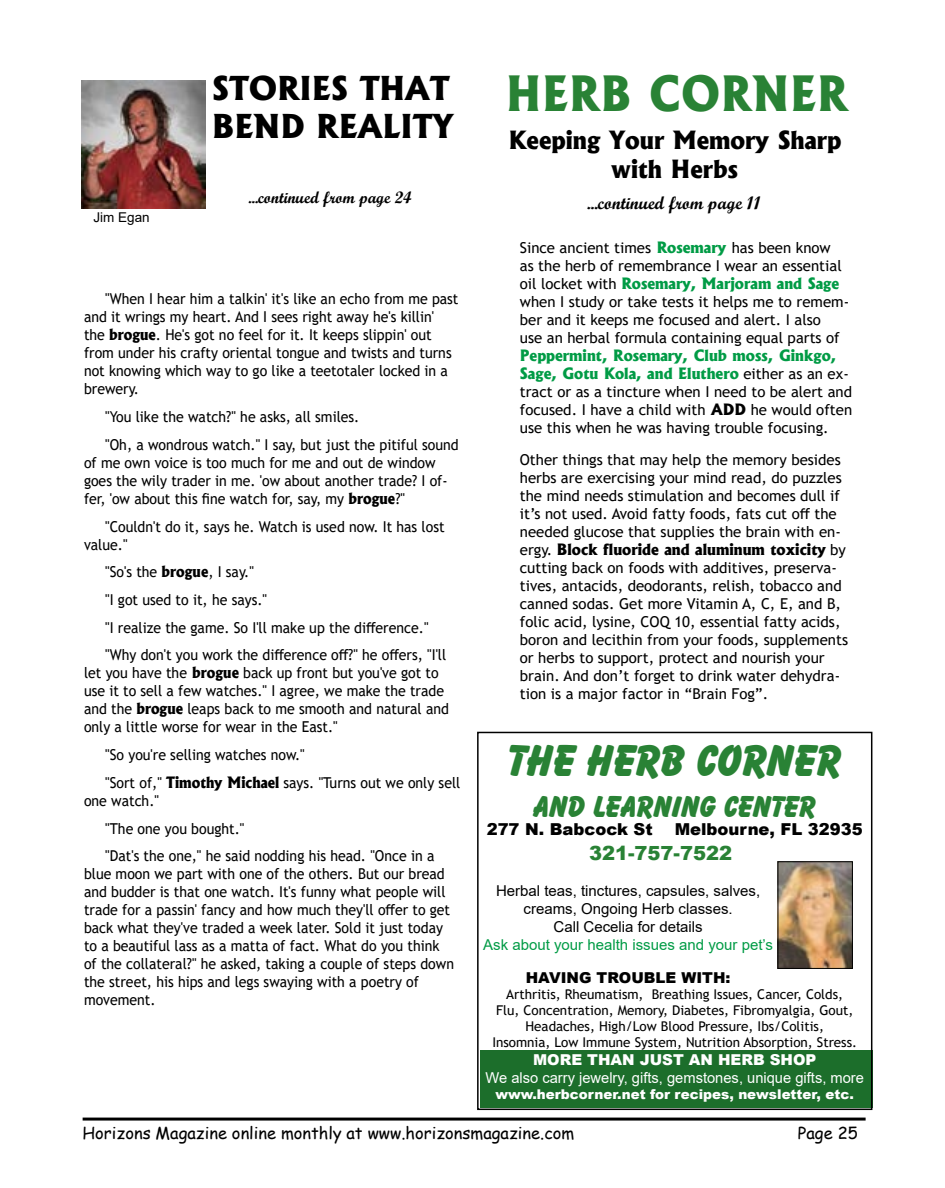
<style>
.page{position:relative;width:945px;height:1188px;background:#fff}
.page>*{position:absolute;margin:0;border:0;box-sizing:border-box;transform-origin:0 0}
.t1{font:800 46.5px "Albertus";letter-spacing:.02em;color:#298235;scale:.93 1}
.t2{font:700 46.35px "Balloon D Extr";color:#298235}
.t3{font:800 31.5px/37.8px "Albertus";color:#000}
.t4{font:700 31.35px "Balloon D Extr";color:#298235}
.t5{font:800 24px/28.8px "Albertus";color:#000;text-align:center}
.t6{font:900 19.5px "Arial";color:#298235}
.t7{font:18px "Script MT Bold";color:#000}
.t8{font:16.5px "Comic Sans MS";color:#000}
.t9{font:900 16.5px "Arial";color:#000}
.t10{font:16.5px "Script MT Bold";color:#000}
.t11{font:15px/18px "Trebuchet MS";color:#000;scale:.94 1}
.t12{font:15px/18px "Trebuchet MS";color:#000}
.t13{font:800 15px/18px "Albertus";color:#009b45}
.t14{font:15px/18px "Arial";color:#000;text-align:center}
.t15{font:15px "Arial";color:#fff}
.t16{font:800 15px "Albertus";color:#000}
.t17{font:15px "Arial";color:#009b45}
.t18{font:900 15px "Arial";color:#fff}
.t19{font:900 15px "Arial";color:#000}
.t20{font:13.5px/16.2px "Trebuchet MS";color:#000;text-align:center}
.t21{font:900 13.5px "Arial";color:#fff}
.t22{font:13.5px "Arial";color:#000}
.s1{font-family:"Albertus";font-weight:800}
.s2{font-family:"Albertus";font-weight:800;color:#009b45}
.s3{font-family:"Trebuchet MS";font-weight:400;color:#000}
.s4{font-family:"Trebuchet MS";font-weight:400}
</style>
<div class="page">
<hr style="left:83px;top:1118px;width:783px;height:3px;background:#000">
<img style="left:81px;top:81px;width:124px;height:127px">
<div style="left:480px;top:1051px;width:392px;height:57px;background:#1c6e2b"></div>
<div style="left:477px;top:732px;width:395px;height:378px;border:2px solid #000"></div>
<img style="left:780px;top:864px;width:71px;height:103px">
<div style="left:778px;top:862px;width:75px;height:107px;border:1px solid #000"></div>
<h3 class="t3" style="left:212px;top:70px;width:243px">STORIES THAT<br>BEND REALITY</h3>
<p class="t22" style="left:93px;top:208px;width:58px">Jim Egan</p>
<p class="t10" style="left:248px;top:187px;width:165px">...continued from page 24</p>
<p class="t11" style="left:84px;top:290px;width:400px;text-indent:21px">"When I hear him a talkin' it's like an echo from me past and it wrings my heart. And I sees right away he's killin' the <span class="s1">brogue</span>. He's got no feel for it. It keeps slippin' out from under his crafty oriental tongue and twists and turns not knowing which way to go like a teetotaler locked in a brewery.</p>
<p class="t11" style="left:105px;top:403px;width:378px;line-height:27.8px">"You like the watch?" he asks, all smiles.<br>"Oh, a wondrous watch." I say, but just the pitiful sound</p>
<p class="t11" style="left:84px;top:453px;width:389px">of me own voice is too much for me and out de window goes the wily trader in me. 'ow about another trade? I of&shy;fer, 'ow about this fine watch for, say, my <span class="s1">brogue</span>?"</p>
<p class="t11" style="left:84px;top:517px;width:385px;text-indent:21px">"Couldn't do it, says he. Watch is used now. It has lost value."</p>
<p class="t11" style="left:105px;top:558px;width:364px;line-height:27.8px">"So's the <span class="s1">brogue</span>, I say."<br>"I got used to it, he says."<br>"I realize the game. So I'll make up the difference." "Why don't you work the difference off?" he offers, "I'll</p>
<p class="t11" style="left:84px;top:664px;width:390px">let you have the <span class="s1">brogue</span> back up front but you've got to use it to sell a few watches." I agree, we make the trade and the <span class="s1">brogue</span> leaps back to me smooth and natural and only a little worse for wear in the East."</p>
<p class="t11" style="left:105px;top:741px;width:379px;line-height:27.8px">"So you're selling watches now."<br>"Sort of," <span class="s1">Timothy Michael</span> says. "Turns out we only sell</p>
<p class="t11" style="left:105px;top:787px;width:352px;line-height:27.8px;text-indent:-21px">one watch."<br>"The one you bought."<br>"Dat's the one," he said nodding his head. "Once in a</p>
<p class="t11" style="left:84px;top:865px;width:395px">blue moon we part with one of the others. But our bread and budder is that one watch. It's funny what people will trade for a passin' fancy and how much they'll offer to get back what they've traded a week later. Sold it just today to a beautiful lass as a matta of fact. What do you think of the collateral?" he asked, taking a couple of steps down the street, his hips and legs swaying with a poetry of movement.</p>
<h1 class="t1" style="left:506px;top:65px;width:369px">HERB CORNER</h1>
<h3 class="t5" style="left:509px;top:126px;width:334px">Keeping Your Memory Sharp with Herbs</h3>
<p class="t7" style="left:587px;top:192px;width:175px">...continued from page 11</p>
<p class="t12" style="left:520px;top:239px;width:323px">Since ancient times <span class="s2">Rosemary</span> has been know as the herb of remembrance I wear an essential</p>
<p class="t13" style="left:520px;top:275px;width:321px"><span class="s3">oil locket with</span> Rosemary, Marjoram and Sage</p>
<p class="t12" style="left:520px;top:293px;width:331px">when I study or take tests it helps me to remem&shy;ber and it keeps me focused and alert. I also<br>use an herbal formula containing equal parts of</p>
<p class="t13" style="left:520px;top:347px;width:331px">Peppermint, Rosemary, Club moss, Ginkgo,<br>Sage, Gotu Kola, and Eluthero <span class="s3">either as an ex-</span></p>
<p class="t12" style="left:520px;top:383px;width:334px;text-align:justify">tract or as a tincture when I need to be alert and focused. I have a child with <span class="s1">ADD</span> he would often use this when he was having trouble focusing.</p>
<p class="t12" style="left:520px;top:450px;width:323px">Other things that may help the memory besides herbs are exercising your mind read, do puzzles the mind needs stimulation and becomes dull if it’s not used. Avoid fatty foods, fats cut off the needed glucose that supplies the brain with en-</p>
<p class="t16" style="left:520px;top:540px;width:328px"><span class="s4">ergy.</span> Block fluoride and aluminum toxicity <span class="s4">by</span></p>
<p class="t12" style="left:520px;top:558px;width:330px">cutting back on foods with additives, preserva&shy;tives, antacids, deodorants, relish, tobacco and canned sodas. Get more Vitamin A, C, E, and B, folic acid, lysine, COQ 10, essential fatty acids, boron and lecithin from your foods, supplements or herbs to support, protect and nourish your brain. And don’t forget to drink water dehydra&shy;tion is a major factor in “Brain Fog”.</p>
<h2 class="t2" style="left:508px;top:735px;width:335px">THE HERB CORNER</h2>
<h3 class="t4" style="left:533px;top:789px;width:284px">AND LEARNING CENTER</h3>
<p class="t9" style="left:487px;top:817px;width:168px">277 N. Babcock St</p>
<p class="t9" style="left:675px;top:817px;width:190px">Melbourne, FL 32935</p>
<h3 class="t6" style="left:589px;top:839px;width:145px">321-757-7522</h3>
<p class="t14" style="left:496px;top:882px;width:266px">Herbal teas, tinctures, capsules, salves, creams, Ongoing Herb classes.<br>Call Cecelia for details</p>
<p class="t17" style="left:483px;top:935px;width:291px">Ask about your health issues and your pet’s</p>
<p class="t19" style="left:526px;top:966px;width:206px">HAVING TROUBLE WITH:</p>
<p class="t20" style="left:492px;top:986px;width:366px">Arthritis, Rheumatism, Breathing Issues, Cancer, Colds,<br>Flu, Concentration, Memory, Diabetes, Fibromyalgia, Gout, Headaches, High/Low Blood Pressure, Ibs/Colitis,<br>Insomnia, Low Immune System, Nutrition Absorption, Stress.</p>
<p class="t18" style="left:533px;top:1049px;width:285px">MORE THAN JUST AN HERB SHOP</p>
<p class="t15" style="left:486px;top:1068px;width:380px">We also carry jewelry, gifts, gemstones, unique gifts, more</p>
<p class="t21" style="left:496px;top:1085px;width:360px">www.herbcorner.net for recipes, newsletter, etc.</p>
<p class="t8" style="left:83px;top:1121px;width:493px">Horizons Magazine online monthly at www.horizonsmagazine.com</p>
<p class="t8" style="left:798px;top:1121px;width:61px">Page 25</p>
</div>
